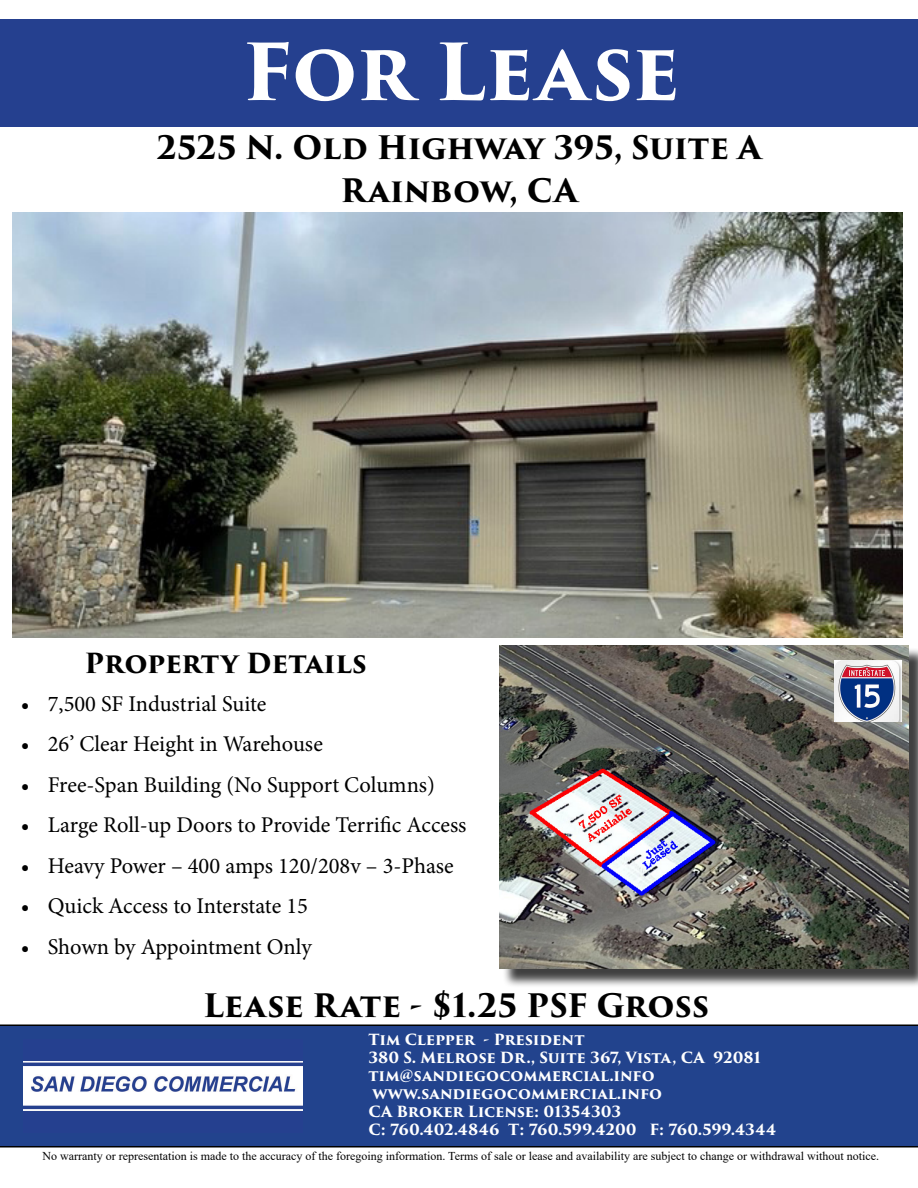
<style>
.page{position:relative;width:918px;height:1188px;background:#fff}
.page>*{position:absolute;margin:0;border:0;box-sizing:border-box;transform-origin:0 0}
.t1{font:700 76.5px "Trajan Pro 3";letter-spacing:-.005em;color:#fff}
.t2{font:700 31.5px/43.2px "Trajan Pro 3";color:#000;text-align:center}
.t3{font:700 27px "Trajan Pro 3";letter-spacing:-.005em;color:#000}
.t4{font:22.5px "Minion Pro";letter-spacing:-.005em;color:#000}
.t5{font:18px "Times New Roman";color:#fff}
.t6{font:700 15px/18px "Trajan Pro 3";color:#fff}
.t7{font:12px "Times New Roman";color:#000}
</style>
<div class="page">
<div style="left:0;top:1024px;width:918px;height:124px;background:#22438d"></div>
<img style="left:24px;top:1040px;width:279px;height:92px">
<div style="left:0;top:20px;width:918px;height:107px;background:#25408f"></div>
<div style="left:502px;top:647px;width:416px;height:340px;background:#000;opacity:.75"></div>
<img style="left:500px;top:645px;width:409px;height:324px">
<img style="left:834px;top:661px;width:68px;height:61px">
<img style="left:12px;top:212px;width:891px;height:426px">
<h1 class="t1" style="left:242px;top:15px;width:439px">For Lease</h1>
<h2 class="t2" style="left:157px;top:126px;width:606px">2525 N. Old Highway 395, Suite A<br>Rainbow, CA</h2>
<p class="t3" style="left:85px;top:643px;width:284px">Property Details</p>
<p class="t4" style="left:21px;top:689px;width:247px">• 7,500 SF Industrial Suite</p>
<p class="t4" style="left:21px;top:729px;width:304px">• 26’ Clear Height in Warehouse</p>
<p class="t4" style="left:21px;top:770px;width:416px">• Free-Span Building (No Support Columns)</p>
<p class="t4" style="left:21px;top:810px;width:447px">• Large Roll-up Doors to Provide Terrific Access</p>
<p class="t4" style="left:21px;top:851px;width:435px">• Heavy Power – 400 amps 120/208v – 3-Phase</p>
<p class="t4" style="left:21px;top:891px;width:289px">• Quick Access to Interstate 15</p>
<p class="t4" style="left:21px;top:932px;width:293px">• Shown by Appointment Only</p>
<h2 class="t2" style="left:203px;top:985px;width:507px">Lease Rate - $1.25 PSF Gross</h2>
<p class="t6" style="left:368px;top:1031px;width:409px">Tim Clepper - President<br>380 S. Melrose Dr., Suite 367, Vista, CA 92081 tim@sandiegocommercial.info www.sandiegocommercial.info<br>CA Broker License: 01354303<br>C: 760.402.4846 T: 760.599.4200 F: 760.599.4344</p>
<p class="t5" style="left:350px;top:1112px;width:226px">www.sandiegocommercial.info</p>
<p class="t7" style="left:43px;top:1148px;width:838px">No warranty or representation is made to the accuracy of the foregoing information. Terms of sale or lease and availability are subject to change or withdrawal without notice.</p>
</div>
